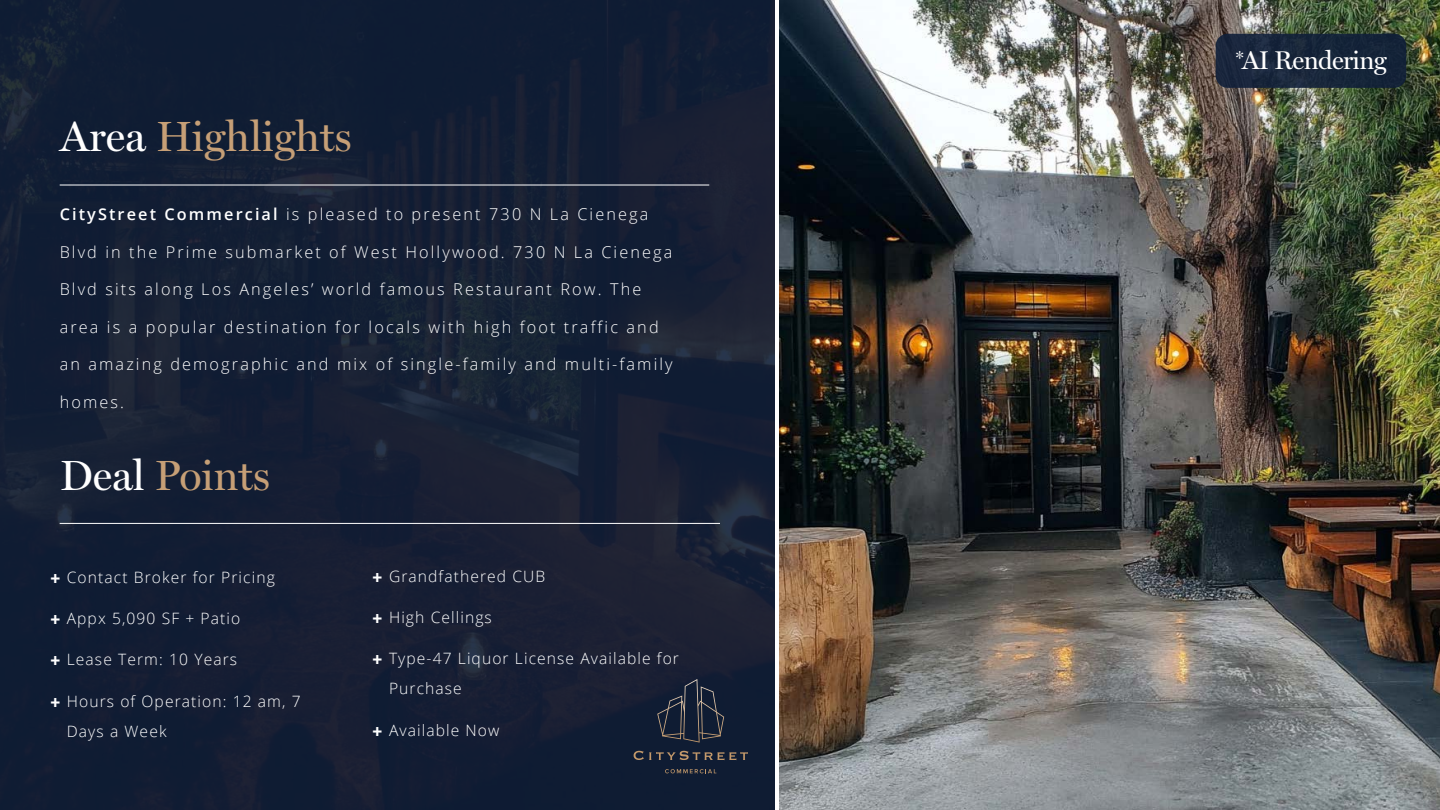
<style>
.page{position:relative;width:1440px;height:810px;background:#fff}
.page>*{position:absolute;margin:0;border:0;box-sizing:border-box;transform-origin:0 0}
.t1{font:42.5px "Miller Display";color:#c69f76}
.t2{font:25.75px "Miller Display";letter-spacing:-.025em;color:#fff}
.t3{font:300 16.25px "Open Sans";letter-spacing:.13em;color:#fff}
.t4{font:300 15.62px/30px "Open Sans";letter-spacing:.07em;color:#fff}
.s1{color:#fff}
.s2{font-weight:600}
.s3{font-family:"Museo Sans 900";font-weight:400}
</style>
<div class="page">
<div style="left:0;top:0;width:774px;height:810px;background:#101f39"></div>
<svg style="left:657px;top:679px;width:67px;height:64px"></svg>
<svg style="left:665px;top:769px;width:51px;height:4px"></svg>
<svg style="left:634px;top:751px;width:114px;height:9px"></svg>
<hr style="left:60px;top:185px;width:649px;height:1px;background:#fff">
<hr style="left:60px;top:523px;width:660px;height:1px;background:#fff">
<img style="left:779px;top:0;width:661px;height:810px">
<div style="left:1216px;top:34px;width:190px;height:54px;background:#17263a;border-radius:12px"></div>
<p class="t1" style="left:60px;top:112px;width:294px"><span class="s1">Area</span> Highlights</p>
<p class="t3" style="left:60px;top:203px;width:590px"><span class="s2">CityStreet Commercial</span> is pleased to present 730 N La Cienega</p>
<p class="t3" style="left:60px;top:241px;width:614px">Blvd in the Prime submarket of West Hollywood. 730 N La Cienega</p>
<p class="t3" style="left:60px;top:278px;width:583px">Blvd sits along Los Angeles’ world famous Restaurant Row. The</p>
<p class="t3" style="left:60px;top:316px;width:601px">area is a popular destination for locals with high foot traffic and</p>
<p class="t3" style="left:60px;top:353px;width:615px">an amazing demographic and mix of single-family and multi-family</p>
<p class="t3" style="left:60px;top:391px;width:66px">homes.</p>
<p class="t1" style="left:60px;top:450px;width:212px"><span class="s1">Deal</span> Points</p>
<p class="t4" style="left:50px;top:562px;width:226px"><span class="s3">+</span> Contact Broker for Pricing</p>
<p class="t4" style="left:50px;top:603px;width:191px"><span class="s3">+</span> Appx 5,090 SF + Patio</p>
<p class="t4" style="left:50px;top:644px;width:188px"><span class="s3">+</span> Lease Term: 10 Years</p>
<p class="t4" style="left:67px;top:686px;width:235px;text-indent:-16px"><span class="s3">+</span> Hours of Operation: 12 am, 7<br>Days a Week</p>
<p class="t4" style="left:373px;top:561px;width:174px"><span class="s3">+</span> Grandfathered CUB</p>
<p class="t4" style="left:373px;top:602px;width:121px"><span class="s3">+</span> High Cellings</p>
<p class="t4" style="left:389px;top:643px;width:292px;text-indent:-16px"><span class="s3">+</span> Type-47 Liquor License Available for<br>Purchase</p>
<p class="t4" style="left:373px;top:714px;width:128px"><span class="s3">+</span> Available Now</p>
<p class="t2" style="left:1235px;top:44px;width:154px">*AI Rendering</p>
</div>
